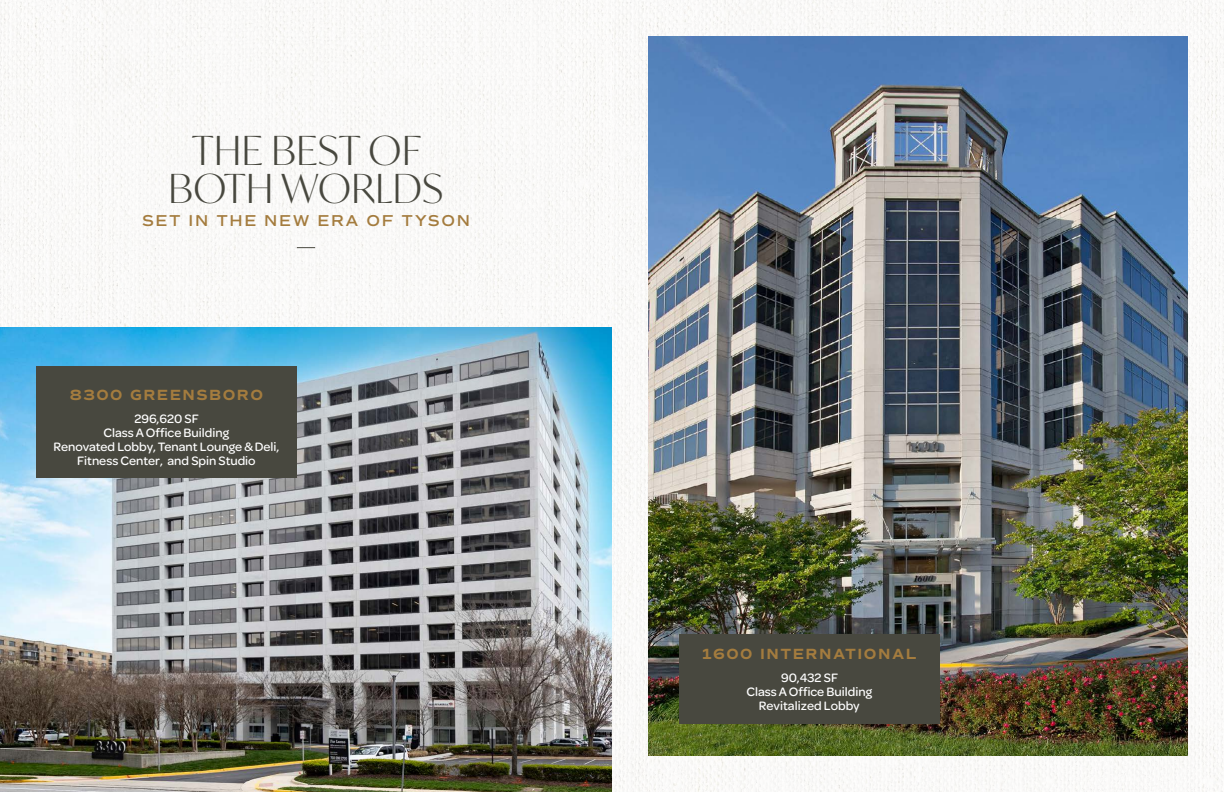
<style>
.page{position:relative;width:1224px;height:792px;background:#fff}
.page>*{position:absolute;margin:0;border:0;box-sizing:border-box;transform-origin:0 0}
.t1{font:300 40px/38px "Ivy Mode";letter-spacing:.01em;color:#48483f;text-align:center}
.t2{font:600 16px "Commuters Sans";letter-spacing:.1em;color:#a47c3e}
.t3{font:700 15px "Commuters Sans";letter-spacing:.1em;color:#a47c3e}
.t4{font:500 13px/14px "Omnes";color:#fff;text-align:center}
</style>
<div class="page">
<img style="left:0;top:0;width:1224px;height:792px">
<img style="left:0;top:328px;width:612px;height:464px">
<img style="left:648px;top:36px;width:540px;height:720px">
<svg style="left:297px;top:247px;width:18px;height:1px"></svg>
<div style="left:36px;top:366px;width:261px;height:112px;background:#48483f"></div>
<div style="left:679px;top:634px;width:261px;height:90px;background:#48483f"></div>
<h1 class="t1" style="left:169px;top:131px;width:276px">THE BEST OF<br>BOTH WORLDS</h1>
<p class="t2" style="left:142px;top:211px;width:329px">SET IN THE NEW ERA OF TYSON</p>
<p class="t3" style="left:70px;top:385px;width:195px">8300 GREENSBORO</p>
<p class="t4" style="left:53px;top:410px;width:227px">296,620 SF<br>Class A Office Building<br>Renovated Lobby, Tenant Lounge &amp; Deli,<br>Fitness Center, and Spin Studio</p>
<p class="t3" style="left:702px;top:645px;width:216px">1600 INTERNATIONAL</p>
<p class="t4" style="left:747px;top:670px;width:127px">90,432 SF<br>Class A Office Building<br>Revitalized Lobby</p>
</div>
